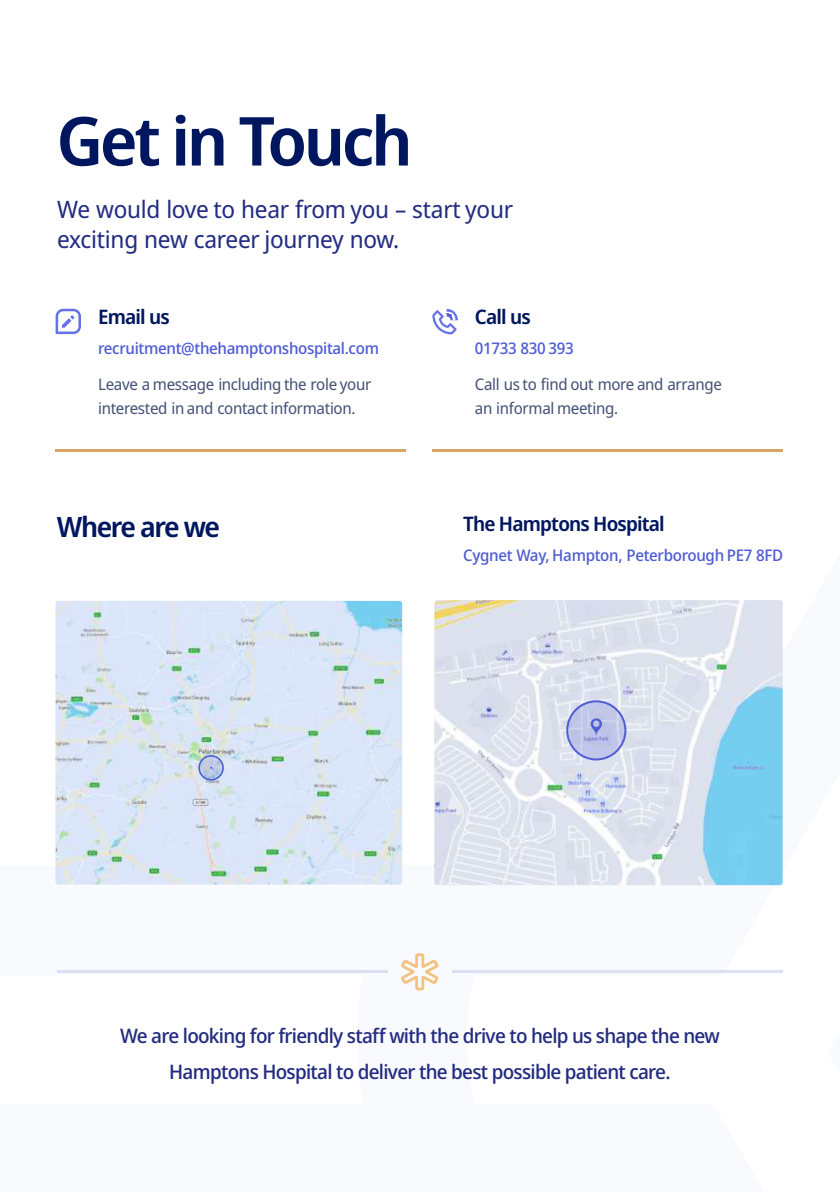
<style>
.page{position:relative;width:840px;height:1192px;background:#fff}
.page>*{position:absolute;margin:0;border:0;box-sizing:border-box;transform-origin:0 0}
.t1{font:600 67.6px "Noto Sans Display";letter-spacing:-.045em;color:#00175f}
.t2{font:600 28px "Noto Sans Display";letter-spacing:-.05em;color:#00175f}
.t3{font:24px/30px "Noto Sans Display";letter-spacing:-.01em;color:#232c81}
.t4{font:500 20px/36px "Noto Sans Display";letter-spacing:-.035em;color:#232c81;text-align:center}
.t5{font:600 20px "Noto Sans Display";letter-spacing:-.04em;color:#00175f}
.t6{font:16px/24px "Noto Sans Display";letter-spacing:-.02em;color:#455278}
.t7{font:500 16px "Noto Sans Display";letter-spacing:-.02em;color:#505dd5}
</style>
<div class="page">
<svg style="left:56px;top:309px;width:25px;height:25px"></svg>
<img style="left:434px;top:600px;width:349px;height:285px;border-radius:3px">
<div style="left:566px;top:700px;width:60px;height:60px;background:#505dd5;border:2px solid #505dd5;border-radius:50%;opacity:.2"></div>
<svg style="left:591px;top:716px;width:11px;height:18px"></svg>
<img style="left:56px;top:601px;width:346px;height:283px;border-radius:3px">
<div style="left:198px;top:755px;width:26px;height:26px;background:#505dd5;border:2px solid #505dd5;border-radius:50%;opacity:.2"></div>
<hr style="left:56px;top:449px;width:350px;height:3px;background:#d6a461">
<svg style="left:432px;top:309px;width:26px;height:25px"></svg>
<hr style="left:432px;top:449px;width:351px;height:3px;background:#d6a461">
<hr style="left:452px;top:971px;width:331px;height:2px;background:#dbdff3">
<hr style="left:57px;top:971px;width:331px;height:2px;background:#dbdff3">
<svg style="left:401px;top:953px;width:38px;height:38px"></svg>
<h1 class="t1" style="left:57px;top:93px;width:357px">Get in Touch</h1>
<h3 class="t3" style="left:57px;top:194px;width:457px">We would love to hear from you – start your exciting new career journey now.</h3>
<p class="t5" style="left:98px;top:303px;width:73px">Email us</p>
<p class="t7" style="left:98px;top:337px;width:282px">recruitment@thehamptonshospital.com</p>
<p class="t6" style="left:98px;top:372px;width:275px">Leave a message including the role your interested in and contact information.</p>
<h2 class="t2" style="left:57px;top:507px;width:165px">Where are we</h2>
<p class="t5" style="left:475px;top:303px;width:57px">Call us</p>
<p class="t7" style="left:475px;top:337px;width:100px">01733 830 393</p>
<p class="t6" style="left:475px;top:372px;width:248px">Call us to find out more and arrange an informal meeting.</p>
<p class="t5" style="left:463px;top:509px;width:203px">The Hamptons Hospital</p>
<p class="t7" style="left:463px;top:544px;width:322px">Cygnet Way, Hampton, Peterborough PE7 8FD</p>
<p class="t4" style="left:120px;top:1017px;width:601px">We are looking for friendly staff with the drive to help us shape the new<br>Hamptons Hospital to deliver the best possible patient care.</p>
</div>
